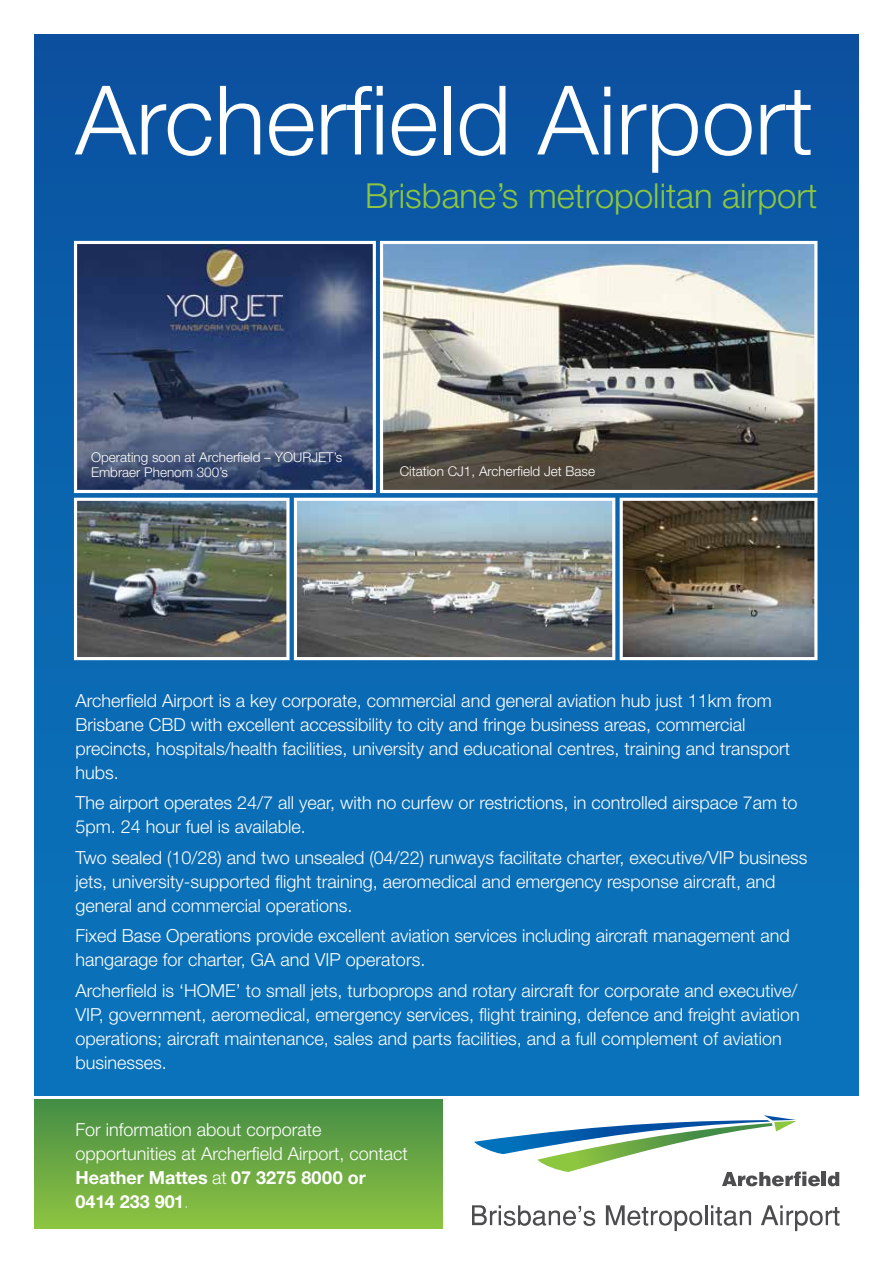
<style>
.page{position:relative;width:893px;height:1263px;background:#fff}
.page>*{position:absolute;margin:0;border:0;box-sizing:border-box;transform-origin:0 0}
.t1{font:300 96px "Helvetica Neue CE";color:#fff}
.t2{font:300 34.5px "Helvetica Neue CE";color:#8dc640}
.t3{font:300 18px/24px "Helvetica Neue CE";color:#fff}
.t4{font:300 13.5px/15.6px "Helvetica Neue CE";color:#fff}
.s1{font-weight:700}
.s2{font-family:"Helvetica Neue";font-weight:100;font-stretch:condensed}
</style>
<div class="page">
<div style="left:34px;top:34px;width:825px;height:1061px;background:linear-gradient(to bottom,#0b52a1,#0a77bd)"></div>
<hr style="left:822px;top:1172px;width:4px;height:14px;background:#4d4d4f">
<svg style="left:828px;top:1172px;width:11px;height:14px"></svg>
<svg style="left:472px;top:1205px;width:123px;height:21px"></svg>
<svg style="left:606px;top:1205px;width:96px;height:26px"></svg>
<hr style="left:705px;top:1205px;width:2px;height:20px;background:#4d4d4f">
<svg style="left:711px;top:1205px;width:40px;height:21px"></svg>
<svg style="left:761px;top:1205px;width:79px;height:26px"></svg>
<svg style="left:474px;top:1115px;width:346px;height:71px"></svg>
<img style="left:78px;top:502px;width:208px;height:154px">
<div style="left:74px;top:498px;width:216px;height:162px;border:3px solid #fff"></div>
<img style="left:624px;top:502px;width:189px;height:154px">
<div style="left:620px;top:498px;width:197px;height:162px;border:3px solid #fff"></div>
<img style="left:384px;top:245px;width:429px;height:244px">
<div style="left:380px;top:241px;width:437px;height:252px;border:3px solid #fff"></div>
<img style="left:298px;top:502px;width:313px;height:154px">
<div style="left:294px;top:498px;width:321px;height:162px;border:3px solid #fff"></div>
<img style="left:78px;top:245px;width:294px;height:244px">
<div style="left:74px;top:241px;width:302px;height:252px;border:3px solid #fff"></div>
<div style="left:34px;top:1100px;width:409px;height:129px;background:linear-gradient(to bottom,#458d46,#8fc541)"></div>
<h1 class="t1" style="left:75px;top:62px;width:740px">Archerfield Airport</h1>
<h2 class="t2" style="left:365px;top:175px;width:454px">Brisbane’s metropolitan airport</h2>
<p class="t4" style="left:91px;top:449px;width:253px">Operating soon at Archerfield – YOURJET’s<br>Embraer Phenom 300’s</p>
<p class="t4" style="left:400px;top:464px;width:197px">Citation CJ1, Archerfield Jet Base</p>
<p class="t3" style="left:75px;top:688px;width:716px">Archerfield Airport is a key corporate, commercial and general aviation hub just 11km from Brisbane CBD with excellent accessibility to city and fringe business areas, commercial precincts, hospitals/health facilities, university and educational centres, training and transport hubs.</p>
<p class="t3" style="left:75px;top:791px;width:723px">The airport operates 24/7 all year, with no curfew or restrictions, in controlled airspace 7am to<br>5pm. 24 hour fuel is available.</p>
<p class="t3" style="left:75px;top:845px;width:733px">Two sealed (10/28) and two unsealed (04/22) runways facilitate charter, executive/VIP business jets, university-supported flight training, aeromedical and emergency response aircraft, and general and commercial operations.</p>
<p class="t3" style="left:75px;top:924px;width:716px">Fixed Base Operations provide excellent aviation services including aircraft management and hangarage for charter, GA and VIP operators.</p>
<p class="t3" style="left:75px;top:978px;width:726px">Archerfield is ‘HOME’ to small jets, turboprops and rotary aircraft for corporate and executive/ VIP, government, aeromedical, emergency services, flight training, defence and freight aviation operations; aircraft maintenance, sales and parts facilities, and a full complement of aviation businesses.</p>
<p class="t3" style="left:75px;top:1117px;width:334px">For information about corporate opportunities at Archerfield Airport, contact<br><span class="s1">Heather Mattes</span> at <span class="s1">07 3275 8000 or<br>0414 233 901</span><span class="s2">.</span></p>
</div>
